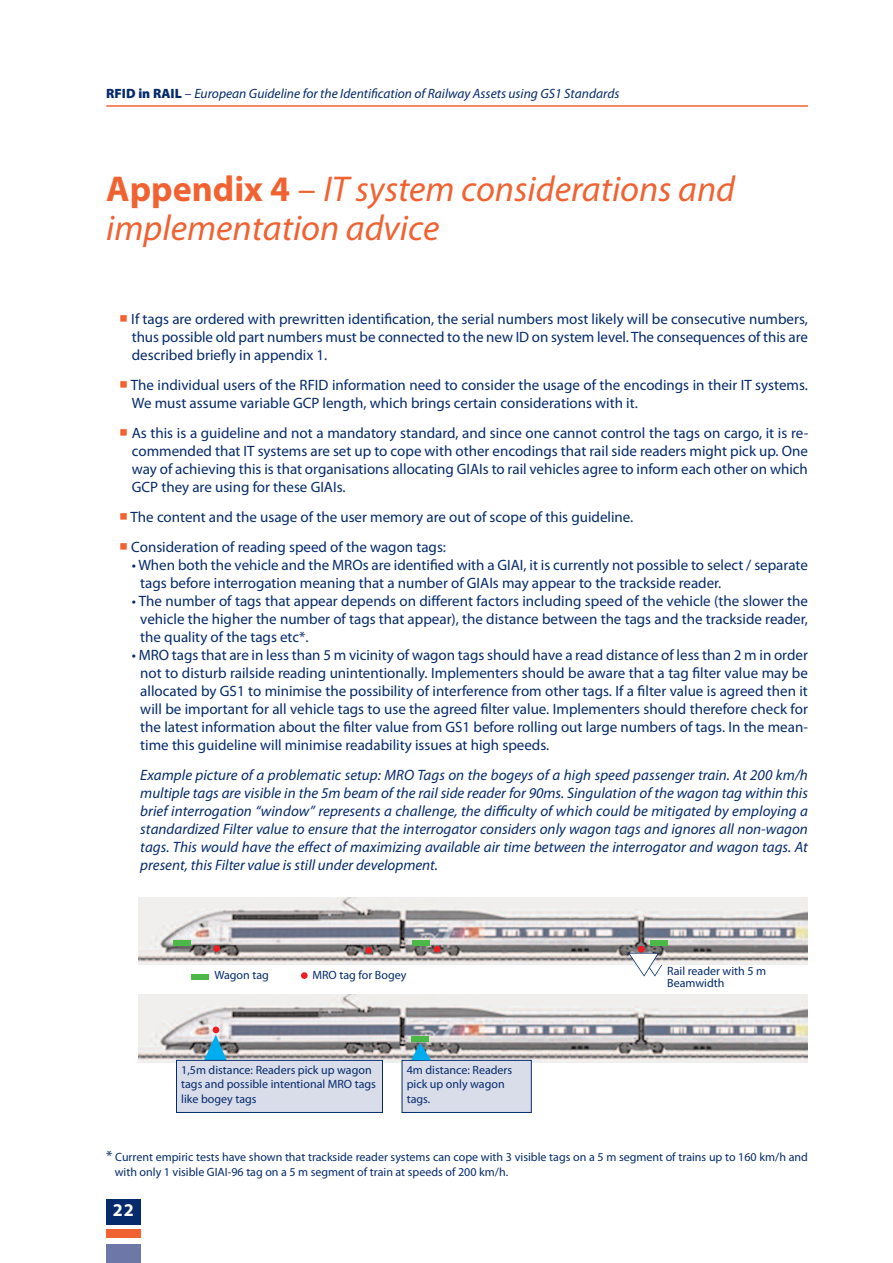
<style>
.page{position:relative;width:893px;height:1263px;background:#fff}
.page>*{position:absolute;margin:0;border:0;box-sizing:border-box;transform-origin:0 0}
.t1{font:italic 36px/39px "Myriad Pro";color:#f16232}
.t2{font:700 18px "Myriad Pro";color:#fff}
.t3{font:15px/18px "Myriad Pro";color:#052b6c;text-align:justify}
.t4{font:italic 15px/18px "Myriad Pro";color:#052b6c;text-align:justify}
.t5{font:italic 13.5px "Myriad Pro";color:#052b6c}
.t6{font:12px/14.4px "Myriad Pro";color:#052b6c}
.s1{font-weight:900;font-style:normal}
.s2{font-style:normal}
.s3{font-weight:700;font-style:normal}
.s4{font-family:"Arial Unicode MS";color:#f16232}
.s5{font-size:15px}
</style>
<div class="page">
<hr style="left:106px;top:105px;width:702px;height:2px;background:#f16232">
<div style="left:106px;top:1199px;width:34px;height:26px;background:#052b6c"></div>
<div style="left:106px;top:1229px;width:34px;height:9px;background:#f16232"></div>
<div style="left:106px;top:1244px;width:34px;height:19px;background:#6d78a6"></div>
<img style="left:139px;top:897px;width:669px;height:68px">
<img style="left:139px;top:995px;width:669px;height:67px">
<div style="left:174px;top:940px;width:17px;height:5px;background:#4cb848"></div>
<div style="left:191px;top:974px;width:17px;height:5px;background:#4cb848"></div>
<div style="left:411px;top:1036px;width:17px;height:6px;background:#4cb848"></div>
<div style="left:412px;top:940px;width:17px;height:5px;background:#4cb848"></div>
<div style="left:651px;top:940px;width:17px;height:5px;background:#4cb848"></div>
<div style="left:213px;top:945px;width:7px;height:7px;background:#ee1d23;border-radius:50%"></div>
<div style="left:213px;top:1026px;width:6px;height:7px;background:#ee1d23;border-radius:50%"></div>
<div style="left:301px;top:972px;width:7px;height:7px;background:#ee1d23;border-radius:50%"></div>
<div style="left:365px;top:947px;width:7px;height:7px;background:#ee1d23;border-radius:50%"></div>
<svg style="left:434px;top:946px;width:6px;height:6px"></svg>
<svg style="left:628px;top:946px;width:42px;height:30px"></svg>
<svg style="left:204px;top:1035px;width:23px;height:25px"></svg>
<div style="left:402px;top:1060px;width:129px;height:52px;background:#d9dce9"></div>
<div style="left:402px;top:1060px;width:129px;height:53px;border:1px solid #052b6c"></div>
<svg style="left:411px;top:1043px;width:20px;height:17px"></svg>
<div style="left:177px;top:1060px;width:205px;height:52px;background:#d9dce9"></div>
<div style="left:176px;top:1060px;width:207px;height:53px;border:1px solid #052b6c"></div>
<p class="t5" style="left:106px;top:88px;width:515px"><span class="s1">RFID in RAIL</span> <span class="s2">–</span> European Guideline for the Identification of Railway Assets using GS1 Standards</p>
<h1 class="t1" style="left:106px;top:173px;width:630px"><span class="s3">Appendix 4</span> <span class="s2">–</span> IT system considerations and implementation advice</h1>
<p class="t3" style="left:132px;top:311px;width:678px;text-indent:-13px"><span class="s4">■</span> If tags are ordered with prewritten identification, the serial numbers most likely will be consecutive numbers, thus possible old part numbers must be connected to the new ID on system level. The consequences of this are described briefly in appendix 1.</p>
<p class="t3" style="left:132px;top:377px;width:678px;text-indent:-13px"><span class="s4">■</span> The individual users of the RFID information need to consider the usage of the encodings in their IT systems.<br>We must assume variable GCP length, which brings certain considerations with it.</p>
<p class="t3" style="left:132px;top:425px;width:678px;text-indent:-13px"><span class="s4">■</span> As this is a guideline and not a mandatory standard, and since one cannot control the tags on cargo, it is re&shy;commended that IT systems are set up to cope with other encodings that rail side readers might pick up. One way of achieving this is that organisations allocating GIAIs to rail vehicles agree to inform each other on which GCP they are using for these GIAIs.</p>
<p class="t3" style="left:119px;top:509px;width:516px"><span class="s4">■</span> The content and the usage of the user memory are out of scope of this guideline.</p>
<p class="t3" style="left:119px;top:539px;width:328px"><span class="s4">■</span> Consideration of reading speed of the wagon tags:</p>
<p class="t3" style="left:140px;top:557px;width:669px;text-indent:-9px">• When both the vehicle and the MROs are identified with a GIAI, it is currently not possible to select / separate tags before interrogation meaning that a number of GIAIs may appear to the trackside reader.</p>
<p class="t3" style="left:140px;top:593px;width:669px;text-indent:-9px">• The number of tags that appear depends on different factors including speed of the vehicle (the slower the vehicle the higher the number of tags that appear), the distance between the tags and the trackside reader, the quality of the tags etc*.</p>
<p class="t3" style="left:140px;top:647px;width:669px;text-indent:-9px">• MRO tags that are in less than 5 m vicinity of wagon tags should have a read distance of less than 2 m in order not to disturb railside reading unintentionally. Implementers should be aware that a tag filter value may be allocated by GS1 to minimise the possibility of interference from other tags. If a filter value is agreed then it will be important for all vehicle tags to use the agreed filter value. Implementers should therefore check for the latest information about the filter value from GS1 before rolling out large numbers of tags. In the mean&shy;time this guideline will minimise readability issues at high speeds.</p>
<p class="t4" style="left:140px;top:767px;width:669px">Example picture of a problematic setup: MRO Tags on the bogeys of a high speed passenger train. At 200 km/h multiple tags are visible in the 5m beam of the rail side reader for 90ms. Singulation of the wagon tag within this brief interrogation “window” represents a challenge, the difficulty of which could be mitigated by employing a standardized Filter value to ensure that the interrogator considers only wagon tags and ignores all non-wagon tags. This would have the effect of maximizing available air time between the interrogator and wagon tags. At present, this Filter value is still under development.</p>
<p class="t6" style="left:214px;top:968px;width:56px">Wagon tag</p>
<p class="t6" style="left:313px;top:969px;width:95px">MRO tag for Bogey</p>
<p class="t6" style="left:667px;top:966px;width:100px;line-height:12px">Rail reader with 5 m<br>Beamwidth</p>
<p class="t6" style="left:181px;top:1064px;width:196px">1,5m distance: Readers pick up wagon tags and possible intentional MRO tags like bogey tags</p>
<p class="t6" style="left:407px;top:1064px;width:107px">4m distance: Readers pick up only wagon tags.</p>
<p class="t6" style="left:115px;top:1150px;width:695px;line-height:15.8px;text-indent:-9px"><span class="s5">*</span> Current empiric tests have shown that trackside reader systems can cope with 3 visible tags on a 5 m segment of trains up to 160 km/h and with only 1 visible GIAI-96 tag on a 5 m segment of train at speeds of 200 km/h.</p>
<p class="t2" style="left:113px;top:1204px;width:22px">22</p>
</div>
